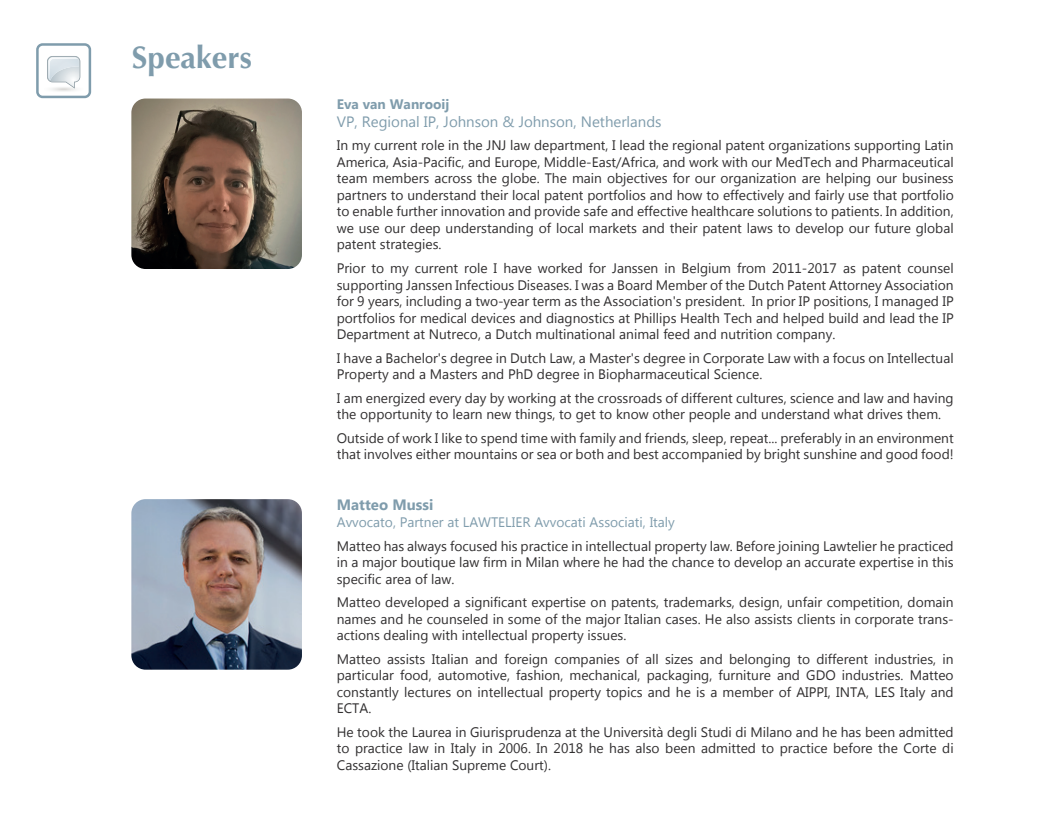
<style>
.page{position:relative;width:1053px;height:815px;background:#fff}
.page>*{position:absolute;margin:0;border:0;box-sizing:border-box;transform-origin:0 0}
.t1{font:700 31.25px "Optima";color:#7f9cac}
.t2{font:15px "Microsoft Tai Le";color:#7f9cac}
.t3{font:700 15px "Microsoft Tai Le";color:#7f9cac}
.t4{font:13.75px/16.5px "Microsoft Tai Le";color:#312f30;text-align:justify}
.t5{font:13.75px "Microsoft Tai Le";color:#7f9cac}
.t6{font:700 13.75px "Microsoft Tai Le";color:#7f9cac}
</style>
<div class="page">
<img style="left:131px;top:98px;width:171px;height:171px">
<img style="left:131px;top:499px;width:171px;height:171px">
<div style="left:36px;top:43px;width:55px;height:55px;border:2px solid #7f9cac;border-radius:5px"></div>
<svg style="left:47px;top:56px;width:33px;height:33px"></svg>
<img style="left:78px;top:57px;width:1px;height:23px">
<img style="left:48px;top:57px;width:30px;height:23px">
<h1 class="t1" style="left:132px;top:39px;width:121px">Speakers</h1>
<p class="t6" style="left:337px;top:96px;width:114px">Eva van Wanrooij</p>
<p class="t2" style="left:337px;top:113px;width:326px">VP, Regional IP, Johnson &amp; Johnson, Netherlands</p>
<p class="t4" style="left:337px;top:138px;width:618px">In my current role in the JNJ law department, I lead the regional patent organizations supporting Latin America, Asia-Pacific, and Europe, Middle-East/Africa, and work with our MedTech and Pharmaceutical team members across the globe. The main objectives for our organization are helping our business partners to understand their local patent portfolios and how to effectively and fairly use that portfolio to enable further innovation and provide safe and effective healthcare solutions to patients. In addition, we use our deep understanding of local markets and their patent laws to develop our future global patent strategies.</p>
<p class="t4" style="left:337px;top:261px;width:618px">Prior to my current role I have worked for Janssen in Belgium from 2011-2017 as patent counsel supporting Janssen Infectious Diseases. I was a Board Member of the Dutch Patent Attorney Association for 9 years, including a two-year term as the Association's president. In prior IP positions, I managed IP portfolios for medical devices and diagnostics at Phillips Health Tech and helped build and lead the IP Department at Nutreco, a Dutch multinational animal feed and nutrition company.</p>
<p class="t4" style="left:337px;top:350px;width:618px">I have a Bachelor's degree in Dutch Law, a Master's degree in Corporate Law with a focus on Intellectual<br>Property and a Masters and PhD degree in Biopharmaceutical Science.</p>
<p class="t4" style="left:337px;top:390px;width:618px">I am energized every day by working at the crossroads of different cultures, science and law and having the opportunity to learn new things, to get to know other people and understand what drives them.</p>
<p class="t4" style="left:337px;top:430px;width:618px">Outside of work I like to spend time with family and friends, sleep, repeat... preferably in an environment that involves either mountains or sea or both and best accompanied by bright sunshine and good food!</p>
<p class="t3" style="left:337px;top:497px;width:98px">Matteo Mussi</p>
<p class="t5" style="left:337px;top:514px;width:339px">Avvocato, Partner at LAWTELIER Avvocati Associati, Italy</p>
<p class="t4" style="left:337px;top:538px;width:618px">Matteo has always focused his practice in intellectual property law. Before joining Lawtelier he practiced in a major boutique law firm in Milan where he had the chance to develop an accurate expertise in this specific area of law.</p>
<p class="t4" style="left:337px;top:595px;width:618px">Matteo developed a significant expertise on patents, trademarks, design, unfair competition, domain names and he counseled in some of the major Italian cases. He also assists clients in corporate trans&shy;actions dealing with intellectual property issues.</p>
<p class="t4" style="left:337px;top:651px;width:618px">Matteo assists Italian and foreign companies of all sizes and belonging to different industries, in particular food, automotive, fashion, mechanical, packaging, furniture and GDO industries. Matteo constantly lectures on intellectual property topics and he is a member of AIPPI, INTA, LES Italy and ECTA.</p>
<p class="t4" style="left:337px;top:724px;width:618px">He took the Laurea in Giurisprudenza at the Università degli Studi di Milano and he has been admitted to practice law in Italy in 2006. In 2018 he has also been admitted to practice before the Corte di Cassazione (Italian Supreme Court).</p>
</div>
